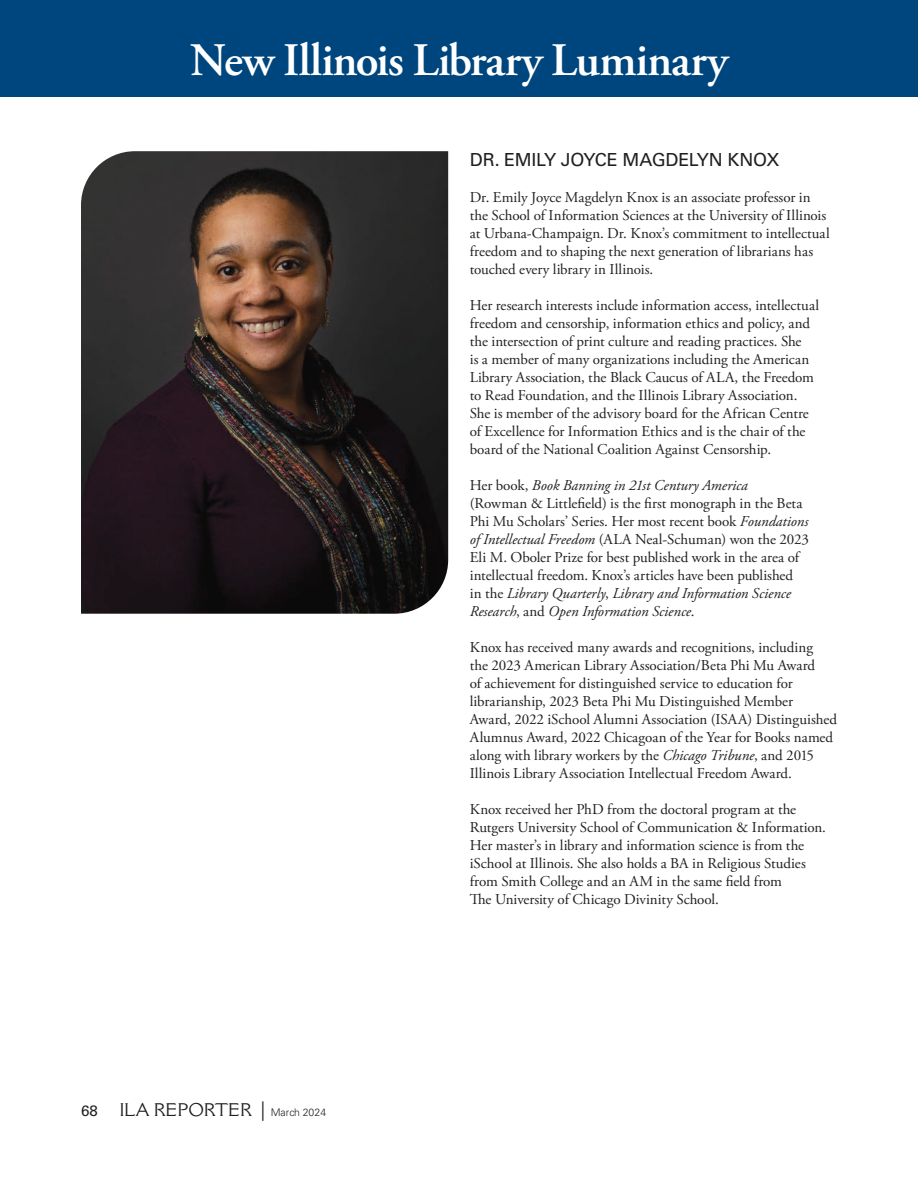
<style>
.page{position:relative;width:918px;height:1188px;background:#fff}
.page>*{position:absolute;margin:0;border:0;box-sizing:border-box;transform-origin:0 0}
.t1{font:600 46.5px "Adobe Garamond Pro";letter-spacing:-.02em;color:#fff}
.Subhead{font:18px "Univers LT Std";letter-spacing:-.015em;color:#231f20}
.t2{font:18px "Cantoria MT Std";color:#231f20}
.t3{font:15px/18px "Adobe Garamond Pro";color:#231f20}
.s1{font-family:"Univers LT Std";font-size:15px}
.s2{font-family:"Univers LT Std";font-weight:300;font-size:19.5px}
.s3{font-family:"Univers LT Std";font-weight:300;font-size:10.5px}
.s4{font-style:italic}
</style>
<div class="page">
<div style="left:0;top:0;width:918px;height:97px;background:#00467e"></div>
<img style="left:81px;top:151px;width:367px;height:463px">
<p class="t1" style="left:190px;top:33px;width:539px">New Illinois Library Luminary</p>
<p class="t2" style="left:81px;top:1099px;width:247px"><span class="s1">68</span> ILA REPORTER <span class="s2">|</span> <span class="s3">March 2024</span></p>
<p class="Subhead" style="left:470px;top:149px;width:311px">DR. EMILY JOYCE MAGDELYN KNOX</p>
<p class="t3" style="left:470px;top:189px;width:361px">Dr. Emily Joyce Magdelyn Knox is an associate professor in the School of Information Sciences at the University of Illinois at Urbana-Champaign. Dr. Knox’s commitment to intellectual freedom and to shaping the next generation of librarians has touched every library in Illinois.</p>
<p class="t3" style="left:470px;top:297px;width:351px">Her research interests include information access, intellectual freedom and censorship, information ethics and policy, and the intersection of print culture and reading practices. She<br>is a member of many organizations including the American Library Association, the Black Caucus of ALA, the Freedom to Read Foundation, and the Illinois Library Association.<br>She is member of the advisory board for the African Centre of Excellence for Information Ethics and is the chair of the board of the National Coalition Against Censorship.</p>
<p class="t3" style="left:470px;top:477px;width:341px">Her book, <span class="s4">Book Banning in 21st Century America </span>(Rowman &amp; Littlefield) is the first monograph in the Beta Phi Mu Scholars’ Series. Her most recent book <span class="s4">Foundations of Intellectual Freedom</span> (ALA Neal-Schuman) won the 2023<br>Eli M. Oboler Prize for best published work in the area of intellectual freedom. Knox’s articles have been published<br>in the <span class="s4">Library Quarterly</span>, <span class="s4">Library and Information Science Research</span>, and <span class="s4">Open Information Science</span>.</p>
<p class="t3" style="left:470px;top:639px;width:369px">Knox has received many awards and recognitions, including<br>the 2023 American Library Association/Beta Phi Mu Award<br>of achievement for distinguished service to education for librarianship, 2023 Beta Phi Mu Distinguished Member Award, 2022 iSchool Alumni Association (ISAA) Distinguished Alumnus Award, 2022 Chicagoan of the Year for Books named along with library workers by the <span class="s4">Chicago Tribune</span>, and 2015<br>Illinois Library Association Intellectual Freedom Award.</p>
<p class="t3" style="left:470px;top:801px;width:358px">Knox received her PhD from the doctoral program at the Rutgers University School of Communication &amp; Information.<br>Her master’s in library and information science is from the iSchool at Illinois. She also holds a BA in Religious Studies from Smith College and an AM in the same field from<br>The University of Chicago Divinity School.</p>
</div>
